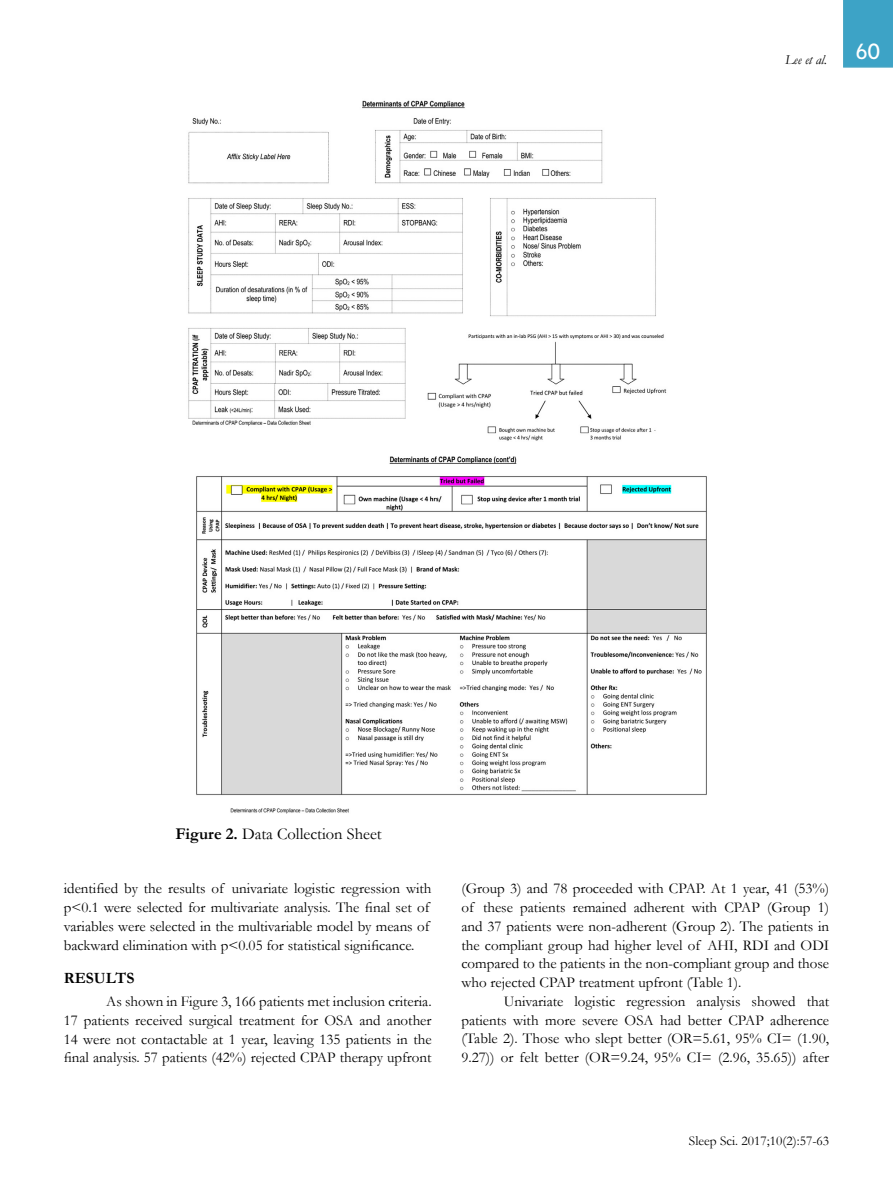
<style>
.page{position:relative;width:893px;height:1191px;background:#fff}
.page>*{position:absolute;margin:0;border:0;box-sizing:border-box;transform-origin:0 0}
.t1{font:21px "Nobel";color:#fff}
.t2{font:16.5px "Garamond";color:#000}
.t3{font:700 15.75px "Garamond";color:#000}
.t4{font:15px/18.8px "Garamond";color:#000;text-align:justify}
.t5{font:13.5px "Garamond";color:#000}
.t6{font:italic 13.5px "Garamond";color:#000}
.s1{font-weight:700}
</style>
<div class="page">
<div style="left:843px;top:0;width:50px;height:68px;background:#3da3c6"></div>
<img style="left:188px;top:100px;width:519px;height:714px">
<p class="t6" style="left:785px;top:51px;width:43px">Lee et al.</p>
<h1 class="t1" style="left:856px;top:39px;width:26px">60</h1>
<p class="t2" style="left:175px;top:822px;width:208px"><span class="s1">Figure 2.</span> Data Collection Sheet</p>
<p class="t4" style="left:64px;top:878px;width:369px;text-align:left">identified by the results of univariate logistic regression with p&lt;0.1 were selected for multivariate analysis. The final set of variables were selected in the multivariable model by means of backward elimination with p&lt;0.05 for statistical significance.</p>
<p class="t3" style="left:64px;top:967px;width:72px">RESULTS</p>
<p class="t4" style="left:64px;top:991px;width:369px;text-indent:43px">As shown in Figure 3, 166 patients met inclusion criteria.<br>17 patients received surgical treatment for OSA and another 14 were not contactable at 1 year, leaving 135 patients in the final analysis. 57 patients (42%) rejected CPAP therapy upfront</p>
<p class="t4" style="left:461px;top:878px;width:369px">(Group 3) and 78 proceeded with CPAP. At 1 year, 41 (53%) of these patients remained adherent with CPAP (Group 1) and 37 patients were non-adherent (Group 2). The patients in the compliant group had higher level of AHI, RDI and ODI compared to the patients in the non-compliant group and those who rejected CPAP treatment upfront (Table 1).</p>
<p class="t4" style="left:461px;top:991px;width:369px;text-indent:43px">Univariate logistic regression analysis showed that patients with more severe OSA had better CPAP adherence (Table 2). Those who slept better (OR=5.61, 95% CI= (1.90, 9.27)) or felt better (OR=9.24, 95% CI= (2.96, 35.65)) after</p>
<p class="t5" style="left:689px;top:1131px;width:142px">Sleep Sci. 2017;10(2):57-63</p>
</div>
